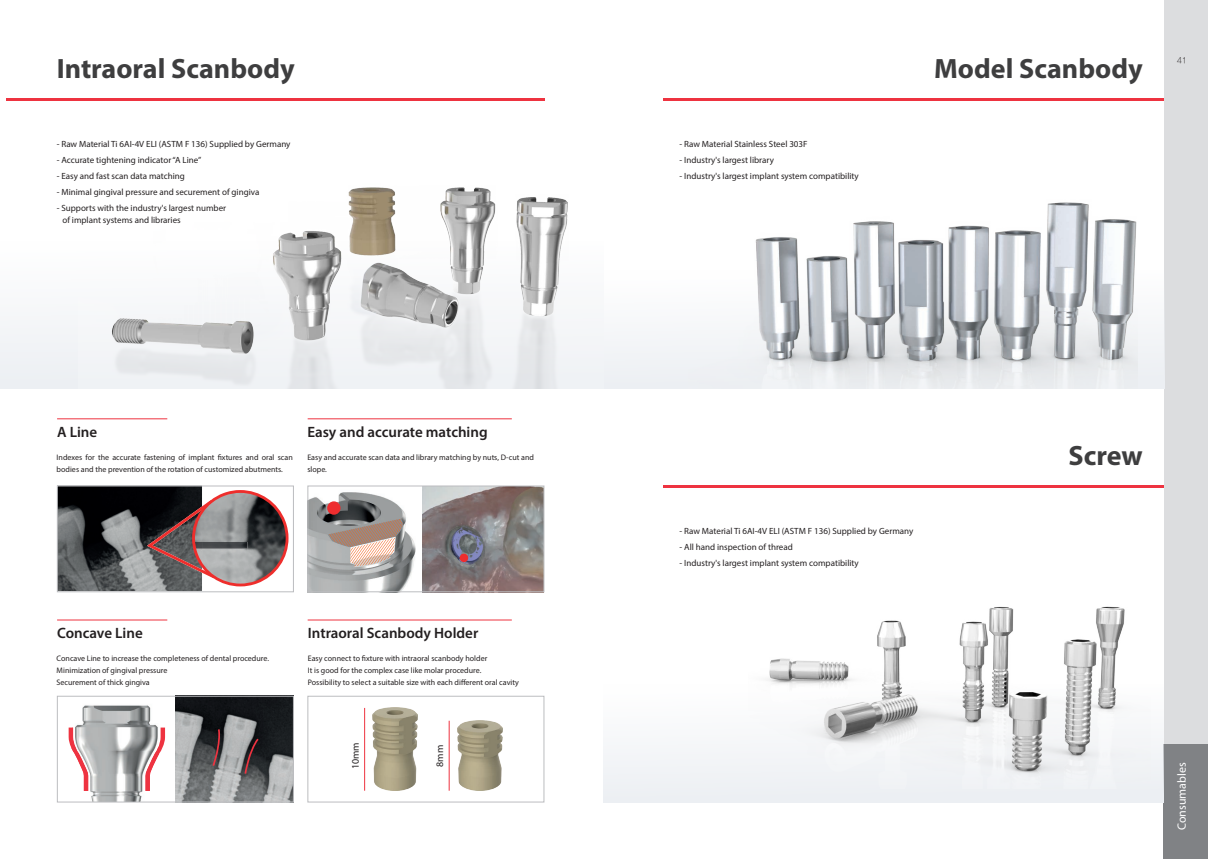
<style>
.page{position:relative;width:1208px;height:859px;background:#fff}
.page>*{position:absolute;margin:0;border:0;box-sizing:border-box;transform-origin:0 0}
.t1{font:700 28px "Myriad Pro";color:#3e3e3f}
.t2{font:600 15px "Myriad Pro";color:#231f20}
.t3{font:12px "Myriad Pro";color:#fff}
.t4{font:10px "Myriad Pro";color:#231f20}
.t5{font:9px "Myriad Pro";color:#231f20}
.t6{font:9px "YDIYGO310";color:#353b40}
.t7{font:8px/12px "Myriad Pro";color:#231f20}
</style>
<div class="page">
<div style="left:1164px;top:9px;width:44px;height:850px;background:#dcdddf"></div>
<div style="left:1163px;top:744px;width:45px;height:115px;background:#808285"></div>
<div style="left:0;top:241px;width:604px;height:147px;background:#f6f7f9"></div>
<hr style="left:6px;top:98px;width:538px;height:3px;background:#ee3340">
<img style="left:112px;top:187px;width:456px;height:201px">
<hr style="left:57px;top:418px;width:110px;height:1px;background:#ee3340">
<hr style="left:308px;top:418px;width:204px;height:1px;background:#ee3340">
<hr style="left:308px;top:619px;width:204px;height:1px;background:#ee3340">
<hr style="left:57px;top:619px;width:110px;height:1px;background:#ee3340">
<img style="left:372px;top:708px;width:45px;height:83px">
<hr style="left:364px;top:708px;width:1px;height:83px;background:#ee3340">
<img style="left:457px;top:721px;width:45px;height:70px">
<hr style="left:449px;top:721px;width:1px;height:70px;background:#ee3340">
<div style="left:308px;top:696px;width:236px;height:106px;border:1px solid #bcbdc0"></div>
<svg style="left:159px;top:727px;width:6px;height:27px"></svg>
<svg style="left:69px;top:727px;width:3px;height:22px"></svg>
<img style="left:75px;top:705px;width:84px;height:95px">
<img style="left:145px;top:746px;width:14px;height:45px">
<img style="left:72px;top:727px;width:16px;height:64px">
<img style="left:176px;top:698px;width:116px;height:102px">
<svg style="left:244px;top:739px;width:14px;height:35px"></svg>
<svg style="left:212px;top:729px;width:8px;height:37px"></svg>
<div style="left:57px;top:696px;width:237px;height:106px;border:1px solid #bcbdc0"></div>
<img style="left:310px;top:488px;width:232px;height:102px">
<div style="left:460px;top:554px;width:8px;height:8px;background:#ee2d2f;border-radius:50%"></div>
<svg style="left:328px;top:519px;width:75px;height:47px;background:#b19f96"></svg>
<div style="left:327px;top:501px;width:13px;height:14px;background:#ee2d2f;border-radius:50%"></div>
<div style="left:308px;top:486px;width:236px;height:106px;border:1px solid #bcbdc0"></div>
<img style="left:59px;top:488px;width:143px;height:102px">
<svg style="left:147px;top:490px;width:141px;height:96px;background:#7b6c6d"></svg>
<div style="left:57px;top:486px;width:237px;height:106px;border:1px solid #bcbdc0"></div>
<div style="left:604px;top:270px;width:560px;height:118px;background:#f5f7f9"></div>
<hr style="left:664px;top:99px;width:500px;height:2px;background:#ee3340">
<img style="left:755px;top:202px;width:382px;height:186px">
<div style="left:603px;top:684px;width:560px;height:118px;background:#eceff3"></div>
<hr style="left:664px;top:485px;width:500px;height:3px;background:#ee3340">
<img style="left:767px;top:606px;width:383px;height:168px">
<p class="t1" style="left:57px;top:50px;width:239px">Intraoral Scanbody</p>
<p class="t5" style="left:57px;top:139px;width:235px">- Raw Material Ti 6AI-4V ELI (ASTM F 136) Supplied by Germany</p>
<p class="t5" style="left:57px;top:155px;width:146px">- Accurate tightening indicator “A Line”</p>
<p class="t5" style="left:57px;top:171px;width:130px">- Easy and fast scan data matching</p>
<p class="t5" style="left:57px;top:187px;width:204px">- Minimal gingival pressure and securement of gingiva</p>
<p class="t5" style="left:57px;top:203px;width:171px">- Supports with the industry's largest number</p>
<p class="t5" style="left:62px;top:215px;width:120px">of implant systems and libraries</p>
<p class="t2" style="left:57px;top:422px;width:42px">A Line</p>
<p class="t7" style="left:57px;top:451px;width:238px">Indexes for the accurate fastening of implant fixtures and oral scan bodies and the prevention of the rotation of customized abutments.</p>
<p class="t2" style="left:307px;top:422px;width:182px">Easy and accurate matching</p>
<p class="t7" style="left:307px;top:451px;width:228px">Easy and accurate scan data and library matching by nuts, D-cut and slope.</p>
<p class="t2" style="left:57px;top:624px;width:87px">Concave Line</p>
<p class="t2" style="left:308px;top:624px;width:172px">Intraoral Scanbody Holder</p>
<p class="t7" style="left:57px;top:652px;width:214px">Concave Line to increase the completeness of dental procedure.</p>
<p class="t7" style="left:57px;top:664px;width:112px">Minimization of gingival pressure</p>
<p class="t7" style="left:57px;top:676px;width:95px">Securement of thick gingiva</p>
<p class="t7" style="left:308px;top:652px;width:181px">Easy connect to fixture with intraoral scanbody holder</p>
<p class="t7" style="left:308px;top:664px;width:175px">It is good for the complex case like molar procedure.</p>
<p class="t7" style="left:308px;top:676px;width:212px">Possibility to select a suitable size with each different oral cavity</p>
<p class="t4" style="left:349px;top:769px;width:28px;rotate:-90deg">10mm</p>
<p class="t4" style="left:434px;top:767px;width:23px;rotate:-90deg">8mm</p>
<p class="t5" style="left:679px;top:139px;width:130px">- Raw Material Stainless Steel 303F</p>
<p class="t5" style="left:679px;top:155px;width:96px">- Industry's largest library</p>
<p class="t5" style="left:679px;top:171px;width:181px">- Industry's largest implant system compatibility</p>
<p class="t1" style="left:934px;top:50px;width:210px">Model Scanbody</p>
<p class="t6" style="left:1176px;top:55px;width:12px">41</p>
<p class="t5" style="left:679px;top:526px;width:235px">- Raw Material Ti 6AI-4V ELI (ASTM F 136) Supplied by Germany</p>
<p class="t5" style="left:679px;top:542px;width:115px">- All hand inspection of thread</p>
<p class="t5" style="left:679px;top:558px;width:181px">- Industry's largest implant system compatibility</p>
<p class="t1" style="left:1068px;top:437px;width:76px">Screw</p>
<h3 class="t3" style="left:1174px;top:830px;width:69px;rotate:-90deg">Consumables</h3>
</div>
